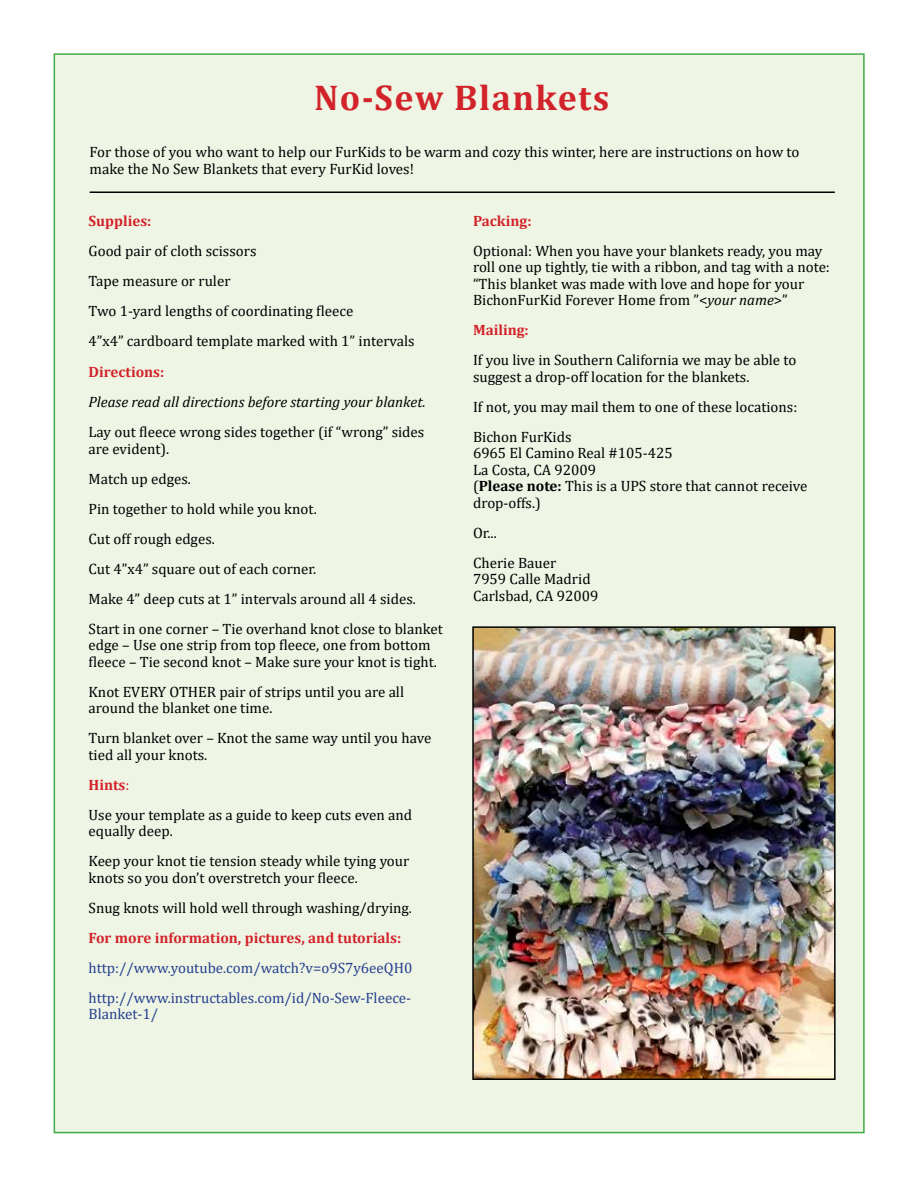
<style>
.page{position:relative;width:918px;height:1188px;background:#fff}
.page>*{position:absolute;margin:0;border:0;box-sizing:border-box;transform-origin:0 0}
.t1{font:700 36px "Cambria";letter-spacing:.04em;color:#d2232a}
.t2{font:15px/30px "Cambria";color:#000}
.t3{font:15px/30px "Cambria";color:#25408f}
.t4{font:700 15px "Cambria";color:#d2232a}
.t5{font:italic 15px "Cambria";color:#000}
.s1{font-weight:700;color:#d2232a}
.s2{color:#d2232a}
.s3{font-style:italic}
.s4{font-weight:700}
</style>
<div class="page">
<div style="left:54px;top:53px;width:811px;height:1080px;background:#eff5e5;border:2px solid #41ad49"></div>
<img style="left:475px;top:629px;width:358px;height:448px">
<div style="left:472px;top:626px;width:364px;height:454px;border:2px solid #000"></div>
<hr style="left:90px;top:191px;width:745px;height:2px;background:#000">
<h1 class="t1" style="left:314px;top:72px;width:297px">No-Sew Blankets</h1>
<p class="t2" style="left:90px;top:144px;width:711px;line-height:16.5px">For those of you who want to help our FurKids to be warm and cozy this winter, here are instructions on how to make the No Sew Blankets that every FurKid loves!</p>
<p class="t4" style="left:89px;top:210px;width:64px">Supplies:</p>
<p class="t2" style="left:89px;top:235px;width:328px">Good pair of cloth scissors<br>Tape measure or ruler<br>Two 1-yard lengths of coordinating fleece<br>4”x4” cardboard template marked with 1” intervals</p>
<p class="t4" style="left:89px;top:361px;width:77px">Directions:</p>
<p class="t5" style="left:89px;top:391px;width:339px">Please read all directions before starting your blanket.</p>
<p class="t2" style="left:89px;top:424px;width:337px;line-height:16.5px">Lay out fleece wrong sides together (if “wrong” sides are evident).</p>
<p class="t2" style="left:89px;top:463px;width:356px">Match up edges.<br>Pin together to hold while you knot.<br>Cut off rough edges.<br>Cut 4”x4” square out of each corner.<br>Make 4” deep cuts at 1” intervals around all 4 sides.<br>Start in one corner – Tie overhand knot close to blanket</p>
<p class="t2" style="left:89px;top:637px;width:350px;line-height:16.5px">edge – Use one strip from top fleece, one from bottom fleece – Tie second knot – Make sure your knot is tight.</p>
<p class="t2" style="left:89px;top:683px;width:317px;line-height:16.5px">Knot EVERY OTHER pair of strips until you are all around the blanket one time.</p>
<p class="t2" style="left:89px;top:730px;width:344px;line-height:16.5px">Turn blanket over – Knot the same way until you have tied all your knots.</p>
<p class="t2" style="left:89px;top:769px;width:325px"><span class="s1">Hints</span><span class="s2">:<br></span>Use your template as a guide to keep cuts even and</p>
<p class="t2" style="left:89px;top:816px;width:322px">equally deep.<br>Keep your knot tie tension steady while tying your</p>
<p class="t2" style="left:89px;top:862px;width:325px">knots so you don’t overstretch your fleece.<br>Snug knots will hold well through washing/drying.</p>
<p class="t4" style="left:89px;top:927px;width:314px">For more information, pictures, and tutorials:</p>
<p class="t3" style="left:89px;top:952px;width:325px">http://www.youtube.com/watch?v=o9S7y6eeQH0 http://www.instructables.com/id/No-Sew-Fleece-</p>
<p class="t3" style="left:89px;top:999px;width:71px">Blanket-1/</p>
<p class="t4" style="left:473px;top:210px;width:60px">Packing:</p>
<p class="t2" style="left:473px;top:242px;width:358px;line-height:16.5px">Optional: When you have your blankets ready, you may roll one up tightly, tie with a ribbon, and tag with a note: “This blanket was made with love and hope for your BichonFurKid Forever Home from ”&lt;<span class="s3">your name</span>&gt;”</p>
<p class="t4" style="left:473px;top:319px;width:57px">Mailing:</p>
<p class="t2" style="left:473px;top:352px;width:325px;line-height:16.5px">If you live in Southern California we may be able to suggest a drop-off location for the blankets.</p>
<p class="t2" style="left:473px;top:391px;width:326px">If not, you may mail them to one of these locations:<br>Bichon FurKids</p>
<p class="t2" style="left:473px;top:445px;width:336px;line-height:16.5px">6965 El Camino Real #105-425<br>La Costa, CA 92009<br>(<span class="s4">Please note:</span> This is a UPS store that cannot receive drop-offs.)</p>
<p class="t2" style="left:473px;top:517px;width:85px">Or...<br>Cherie Bauer</p>
<p class="t2" style="left:473px;top:571px;width:127px;line-height:16.5px">7959 Calle Madrid<br>Carlsbad, CA 92009</p>
</div>
